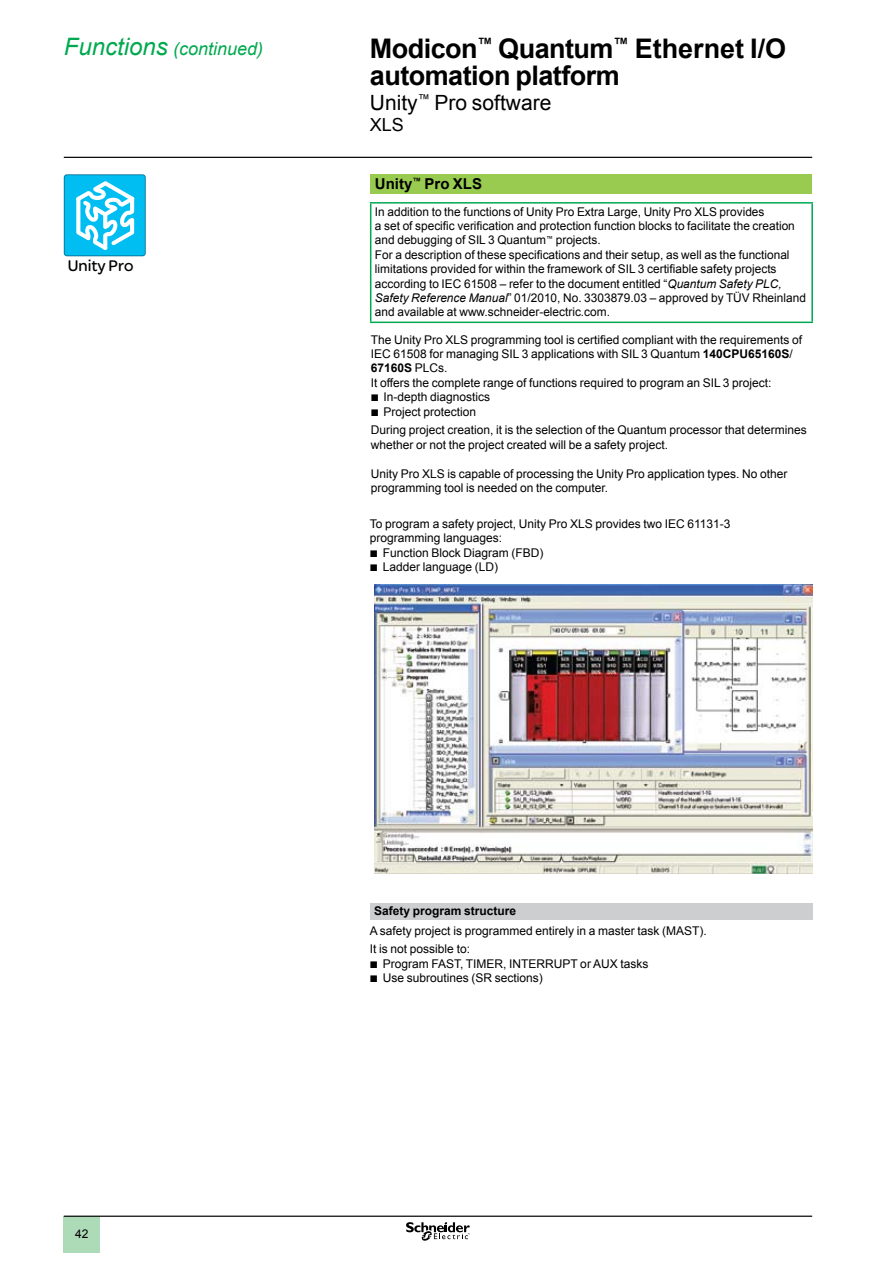
<style>
.page{position:relative;width:893px;height:1263px;background:#fff}
.page>*{position:absolute;margin:0;border:0;box-sizing:border-box;transform-origin:0 0}
.t1{font:700 27px/27px "Arial";letter-spacing:-.02em;color:#000}
.t2{font:21px "Arial";color:#000}
.t3{font:italic 18px "Arial";color:#00a94f}
.t4{font:18px "Arial";color:#000}
.t5{font:16.5px "SE Optimist";color:#000}
.t6{font:700 15px "Arial";color:#000}
.t7{font:12px/14.4px "Arial";color:#000}
.t8{font:700 12px "Arial";color:#000}
.s1{font-size:24px}
.s2{font-style:italic}
.s3{font-weight:700}
.s4{font-family:"Graph Schneider"}
</style>
<div class="page">
<hr style="left:64px;top:157px;width:748px;height:1px;background:#000">
<div style="left:63px;top:1217px;width:37px;height:36px;background:#addab7"></div>
<hr style="left:64px;top:1215px;width:748px;height:2px;background:#000">
<svg style="left:406px;top:1222px;width:64px;height:19px"></svg>
<div style="left:371px;top:174px;width:441px;height:20px;background:#98cb4f"></div>
<hr style="left:370px;top:204px;width:1px;height:118px;background:#00a94f">
<hr style="left:370px;top:202px;width:443px;height:2px;background:#00a94f">
<hr style="left:811px;top:204px;width:2px;height:118px;background:#00a94f">
<hr style="left:370px;top:322px;width:443px;height:1px;background:#00a94f">
<div style="left:370px;top:903px;width:442px;height:16px;background:#ccced0"></div>
<svg style="left:64px;top:174px;width:82px;height:82px"></svg>
<div style="left:65px;top:175px;width:80px;height:80px;background:#00bdf2;border-radius:2px"></div>
<svg style="left:76px;top:181px;width:58px;height:69px"></svg>
<img style="left:374px;top:584px;width:438px;height:289px">
<h3 class="t3" style="left:64px;top:37px;width:201px"><span class="s1">Functions</span> (continued)</h3>
<h3 class="t5" style="left:68px;top:255px;width:67px">Unity Pro</h3>
<h1 class="t1" style="left:370px;top:36px;width:418px">Modicon<sup>™</sup> Quantum<sup>™</sup> Ethernet I/O automation platform</h1>
<h2 class="t2" style="left:370px;top:89px;width:183px">Unity<sup>™</sup> Pro software</h2>
<h3 class="t4" style="left:370px;top:113px;width:36px">XLS</h3>
<p class="t6" style="left:375px;top:174px;width:109px">Unity<sup>™</sup> Pro XLS</p>
<p class="t7" style="left:375px;top:204px;width:432px">In addition to the functions of Unity Pro Extra Large, Unity Pro XLS provides<br>a set of specific verification and protection function blocks to facilitate the creation and debugging of SIL 3 Quantum<sup>™</sup> projects.<br>For a description of these specifications and their setup, as well as the functional limitations provided for within the framework of SIL 3 certifiable safety projects according to IEC 61508 – refer to the document entitled “<span class="s2">Quantum Safety PLC, Safety Reference Manual</span>” 01/2010, No. 3303879. 03 – approved by TÜV Rheinland and available at www.schneider-electric.com.</p>
<p class="t7" style="left:371px;top:332px;width:433px">The Unity Pro XLS programming tool is certified compliant with the requirements of IEC 61508 for managing SIL 3 applications with SIL 3 Quantum <span class="s3">140CPU65160S</span>/ <span class="s3">67160S</span> PLCs.<br>It offers the complete range of functions required to program an SIL 3 project:<br><span class="s4">b</span> In-depth diagnostics<br><span class="s4">b</span> Project protection</p>
<p class="t7" style="left:371px;top:423px;width:438px">During project creation, it is the selection of the Quantum processor that determines whether or not the project created will be a safety project.</p>
<p class="t7" style="left:371px;top:466px;width:418px">Unity Pro XLS is capable of processing the Unity Pro application types. No other programming tool is needed on the computer.</p>
<p class="t7" style="left:370px;top:517px;width:362px">To program a safety project, Unity Pro XLS provides two IEC 61131-3 programming languages:<br><span class="s4">b</span> Function Block Diagram (FBD)<br><span class="s4">b</span> Ladder language (LD)</p>
<p class="t7" style="left:75px;top:1226px;width:15px">42</p>
<p class="t8" style="left:374px;top:903px;width:144px">Safety program structure</p>
<p class="t7" style="left:370px;top:921px;width:336px;line-height:18.6px">A safety project is programmed entirely in a master task (MAST).<br>It is not possible to:</p>
<p class="t7" style="left:370px;top:956px;width:280px"><span class="s4">b</span> Program FAST, TIMER, INTERRUPT or AUX tasks <span class="s4">b</span> Use subroutines (SR sections)</p>
</div>
